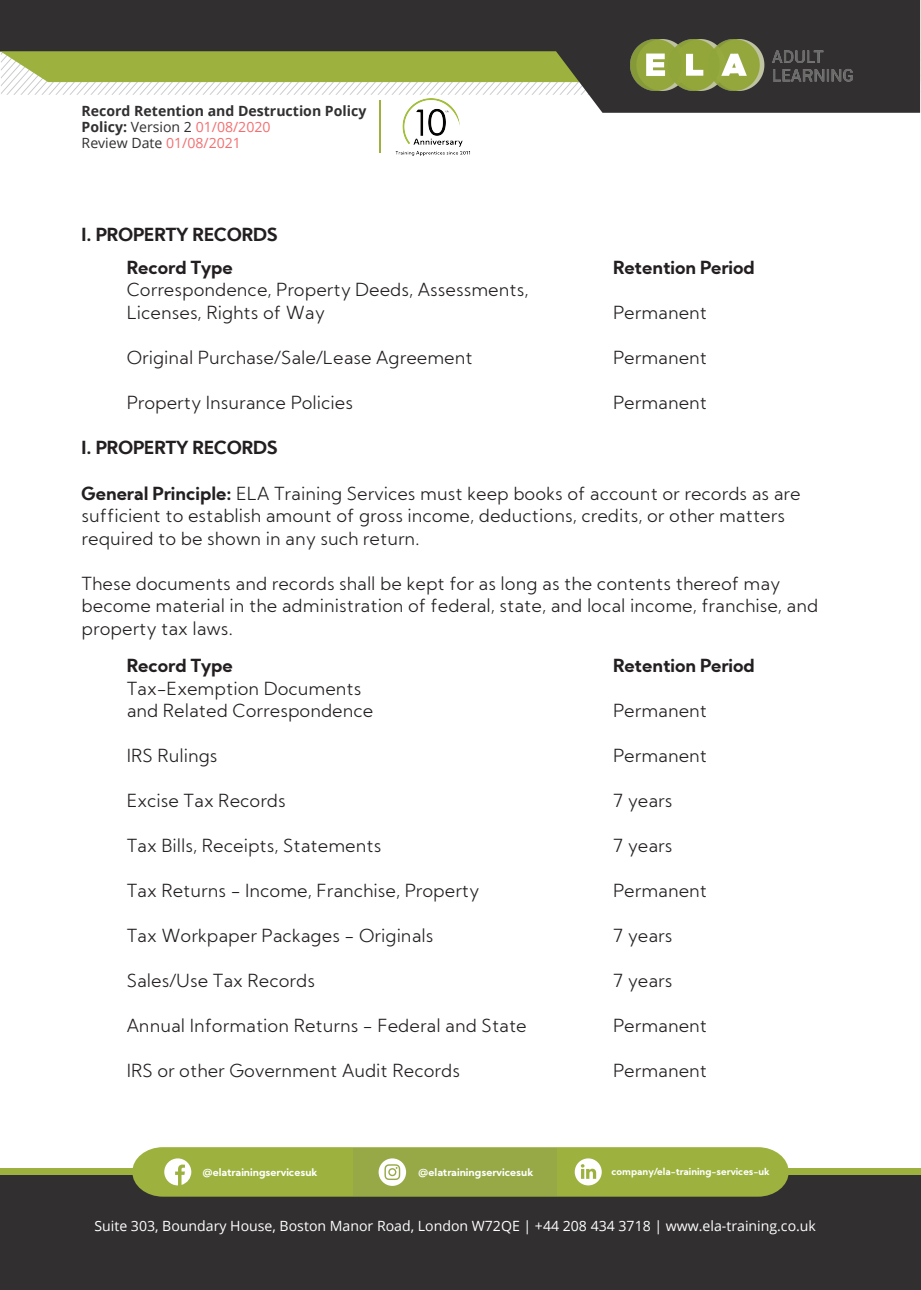
<style>
.page{position:relative;width:921px;height:1290px;background:#fff}
.page>*{position:absolute;margin:0;border:0;box-sizing:border-box;transform-origin:0 0}
.t1{font:300 18px/22.5px "Kumbh Sans";color:#231f20}
.t2{font:700 18px "Kumbh Sans";color:#231f20}
.t3{font:14.1px "Open Sans";color:#fff}
.t4{font:700 14.1px/15.9px "Open Sans";color:#312f30}
.t5{font:700 10.5px "Kumbh Sans";color:#fff}
.t6{font:700 9.75px "Kumbh Sans";color:#fff}
.s1{font-weight:400}
.s2{font-weight:400;color:#f26f71}
.s3{font-weight:700}
</style>
<div class="page">
<div style="left:0;top:1171px;width:920px;height:119px;background:#312f30"></div>
<div style="left:0;top:1168px;width:920px;height:6px;background:#9db23e"></div>
<svg style="left:0;top:0;width:919px;height:113px;fill:#312f30"></svg>
<img style="left:629px;top:39px;width:224px;height:51px">
<svg style="left:132px;top:1147px;width:656px;height:49px;background:#9fb24b"></svg>
<img style="left:396px;top:98px;width:74px;height:57px">
<hr style="left:379px;top:101px;width:1px;height:52px;background:#9db23e">
<p class="t4" style="left:82px;top:103px;width:286px">Record Retention and Destruction Policy<br>Policy: <span class="s1">Version 2</span> <span class="s2">01/08/2020<br></span><span class="s1">Review Date</span> <span class="s2">01/08/2021</span></p>
<p class="t2" style="left:82px;top:223px;width:197px">I. PROPERTY RECORDS</p>
<p class="t2" style="left:127px;top:256px;width:107px">Record Type</p>
<p class="t2" style="left:613px;top:256px;width:143px">Retention Period</p>
<p class="t1" style="left:127px;top:279px;width:403px">Correspondence, Property Deeds, Assessments,<br>Licenses, Rights of Way</p>
<p class="t1" style="left:613px;top:301px;width:96px">Permanent</p>
<p class="t1" style="left:127px;top:346px;width:347px">Original Purchase/Sale/Lease Agreement</p>
<p class="t1" style="left:613px;top:346px;width:96px">Permanent</p>
<p class="t1" style="left:127px;top:391px;width:228px">Property Insurance Policies</p>
<p class="t1" style="left:613px;top:391px;width:96px">Permanent</p>
<p class="t2" style="left:82px;top:436px;width:197px">I. PROPERTY RECORDS</p>
<p class="t1" style="left:82px;top:482px;width:720px"><span class="s3">General Principle:</span> ELA Training Services must keep books of account or records as are sufficient to establish amount of gross income, deductions, credits, or other matters required to be shown in any such return.</p>
<p class="t1" style="left:82px;top:572px;width:738px">These documents and records shall be kept for as long as the contents thereof may become material in the administration of federal, state, and local income, franchise, and property tax laws.</p>
<p class="t2" style="left:127px;top:654px;width:107px">Record Type</p>
<p class="t2" style="left:613px;top:654px;width:143px">Retention Period</p>
<p class="t1" style="left:127px;top:677px;width:248px">Tax-Exemption Documents and Related Correspondence</p>
<p class="t1" style="left:613px;top:699px;width:96px">Permanent</p>
<p class="t1" style="left:127px;top:744px;width:92px">IRS Rulings</p>
<p class="t1" style="left:613px;top:744px;width:96px">Permanent</p>
<p class="t1" style="left:127px;top:789px;width:161px">Excise Tax Records</p>
<p class="t1" style="left:613px;top:789px;width:61px">7 years</p>
<p class="t1" style="left:127px;top:834px;width:256px">Tax Bills, Receipts, Statements</p>
<p class="t1" style="left:613px;top:834px;width:61px">7 years</p>
<p class="t1" style="left:127px;top:879px;width:354px">Tax Returns - Income, Franchise, Property</p>
<p class="t1" style="left:613px;top:879px;width:96px">Permanent</p>
<p class="t1" style="left:127px;top:924px;width:308px">Tax Workpaper Packages - Originals</p>
<p class="t1" style="left:613px;top:924px;width:61px">7 years</p>
<p class="t1" style="left:127px;top:969px;width:190px">Sales/Use Tax Records</p>
<p class="t1" style="left:613px;top:969px;width:61px">7 years</p>
<p class="t1" style="left:127px;top:1014px;width:401px">Annual Information Returns - Federal and State</p>
<p class="t1" style="left:613px;top:1014px;width:96px">Permanent</p>
<p class="t1" style="left:127px;top:1059px;width:335px">IRS or other Government Audit Records</p>
<p class="t1" style="left:613px;top:1059px;width:96px">Permanent</p>
<p class="t5" style="left:202px;top:1165px;width:116px">@elatrainingservicesuk</p>
<p class="t5" style="left:418px;top:1165px;width:116px">@elatrainingservicesuk</p>
<p class="t6" style="left:611px;top:1165px;width:160px">company/ela-training-services-uk</p>
<p class="t3" style="left:94px;top:1216px;width:722px">Suite 303, Boundary House, Boston Manor Road, London W72QE | +44 208 434 3718 | www.ela-training.co.uk</p>
</div>
